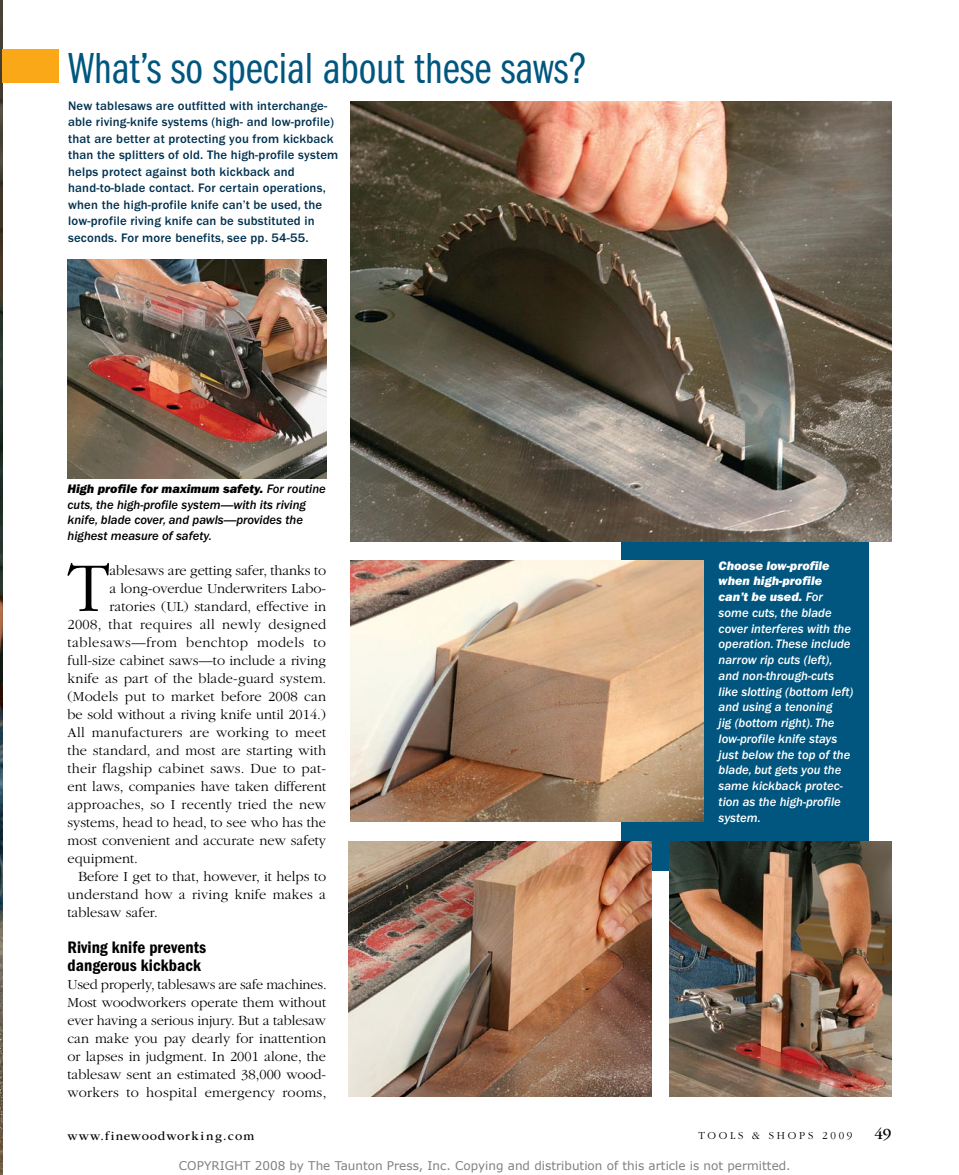
<style>
.page{position:relative;width:959px;height:1175px;background:#fff}
.page>*{position:absolute;margin:0;border:0;box-sizing:border-box;transform-origin:0 0}
.t1{font:300 72.15px "ITC Garamond Std";color:#000}
.t2{font:45px "ITC Franklin Gothic Std Bk Cp";color:#00567f}
.t3{font:17.25px/18px "ITC Franklin Gothic Std Dm Cd";letter-spacing:.005em;color:#000}
.t4{font:16.05px "ITC Garamond Std";color:#000}
.t5{font:300 14.4px/18px "ITC Garamond Std";color:#000;text-align:justify}
.t6{font:300 14.4px "ITC Garamond Std";letter-spacing:.025em;color:#000}
.t7{font:300 14.4px "ITC Garamond Std";letter-spacing:.02em;color:#000}
.t8{font:300 14.4px "ITC Garamond Std";letter-spacing:.035em;color:#000}
.t9{font:500 12.75px/16.5px "ITC Franklin Gothic Std";letter-spacing:.015em;color:#003251}
.t10{font:12.75px/15.8px "ITC Franklin Gothic Std Med It";color:#fff}
.t11{font:12.75px/15.8px "ITC Franklin Gothic Std Med It";color:#000}
.t12{font:12.75px/15.8px "ITC Franklin Gothic Std Hvy It";color:#fff}
.t13{font:12.75px "ITC Franklin Gothic Std Hvy It";color:#000}
.t14{font:12.75px "ITC Garamond Std";letter-spacing:.09em;color:#000}
.t15{font:12px "Verdana";color:#808080}
.t16{font:300 11.1px "ITC Garamond Std";letter-spacing:.24em;color:#000}
.s1{font-family:"ITC Franklin Gothic Std Med It"}
</style>
<div class="page">
<div style="left:621px;top:511px;width:247px;height:359px;background:#00567f"></div>
<img style="left:0;top:0;width:2px;height:1174px">
<img style="left:350px;top:102px;width:541px;height:439px">
<img style="left:350px;top:561px;width:353px;height:260px">
<img style="left:669px;top:841px;width:222px;height:255px">
<img style="left:349px;top:841px;width:302px;height:255px">
<img style="left:68px;top:260px;width:258px;height:218px">
<div style="left:2px;top:50px;width:56px;height:33px;background:#faa818"></div>
<h2 class="t2" style="left:68px;top:44px;width:520px">What’s so special about these saws?</h2>
<p class="t9" style="left:68px;top:97px;width:272px">New tablesaws are outfitted with interchange&shy;able riving-knife systems (high- and low-profile) that are better at protecting you from kickback than the splitters of old. The high-profile system helps protect against both kickback and hand-to-blade contact. For certain operations, when the high-profile knife can’t be used, the low-profile riving knife can be substituted in seconds. For more benefits, see pp. 54-55.</p>
<p class="t13" style="left:68px;top:481px;width:260px">High profile for maximum safety. <span class="s1">For routine</span></p>
<p class="t11" style="left:68px;top:497px;width:240px">cuts, the high-profile system—with its riving knife, blade cover, and pawls—provides the highest measure of safety.</p>
<h1 class="t1" style="left:68px;top:549px;width:43px">T</h1>
<p class="t5" style="left:109px;top:561px;width:218px">ablesaws are getting safer, thanks to</p>
<p class="t5" style="left:109px;top:579px;width:218px">a long-overdue Underwriters Labo-</p>
<p class="t5" style="left:109px;top:597px;width:218px">ratories (UL) standard, effective in</p>
<p class="t6" style="left:68px;top:616px;width:260px">2008, that requires all newly designed</p>
<p class="t8" style="left:68px;top:634px;width:260px">tablesaws—from benchtop models to</p>
<p class="t5" style="left:68px;top:651px;width:260px">full-size cabinet saws—to include a riving</p>
<p class="t5" style="left:68px;top:669px;width:260px">knife as part of the blade-guard system.</p>
<p class="t5" style="left:68px;top:687px;width:260px">(Models put to market before 2008 can</p>
<p class="t5" style="left:68px;top:705px;width:260px">be sold without a riving knife until 2014.)</p>
<p class="t7" style="left:68px;top:724px;width:260px">All manufacturers are working to meet</p>
<p class="t5" style="left:68px;top:741px;width:260px">the standard, and most are starting with</p>
<p class="t5" style="left:68px;top:759px;width:260px">their flagship cabinet saws. Due to pat-</p>
<p class="t5" style="left:68px;top:777px;width:260px">ent laws, companies have taken different</p>
<p class="t5" style="left:68px;top:795px;width:260px">approaches, so I recently tried the new</p>
<p class="t5" style="left:68px;top:813px;width:260px">systems, head to head, to see who has the</p>
<p class="t5" style="left:68px;top:831px;width:260px">most convenient and accurate new safety</p>
<p class="t5" style="left:68px;top:849px;width:72px">equipment.</p>
<p class="t5" style="left:78px;top:867px;width:250px">Before I get to that, however, it helps to</p>
<p class="t5" style="left:68px;top:885px;width:260px">understand how a riving knife makes a</p>
<p class="t5" style="left:68px;top:903px;width:92px">tablesaw safer.</p>
<p class="t3" style="left:68px;top:938px;width:140px">Riving knife prevents dangerous kickback</p>
<p class="t5" style="left:68px;top:975px;width:261px">Used properly, tablesaws are safe machines.<br>Most woodworkers operate them without ever having a serious injury. But a tablesaw can make you pay dearly for inattention or lapses in judgment. In 2001 alone, the tablesaw sent an estimated 38,000 wood&shy;workers to hospital emergency rooms,</p>
<p class="t12" style="left:718px;top:557px;width:112px">Choose low-profile when high-profile can’t be used. <span class="s1">For</span></p>
<p class="t10" style="left:718px;top:605px;width:136px">some cuts, the blade cover interferes with the operation. These include narrow rip cuts (left), and non-through-cuts like slotting (bottom left) and using a tenoning<br>jig (bottom right). The low-profile knife stays just below the top of the blade, but gets you the same kickback protec&shy;tion as the high-profile system.</p>
<p class="t14" style="left:68px;top:1128px;width:188px">www.finewoodworking.com</p>
<p class="t16" style="left:698px;top:1129px;width:155px">Tool s &amp; Shops 2009</p>
<p class="t4" style="left:874px;top:1125px;width:18px">49</p>
<p class="t15" style="left:179px;top:1158px;width:613px">COPYRIGHT 2008 by The Taunton Press, Inc. Copying and distribution of this article is not permitted.</p>
</div>
